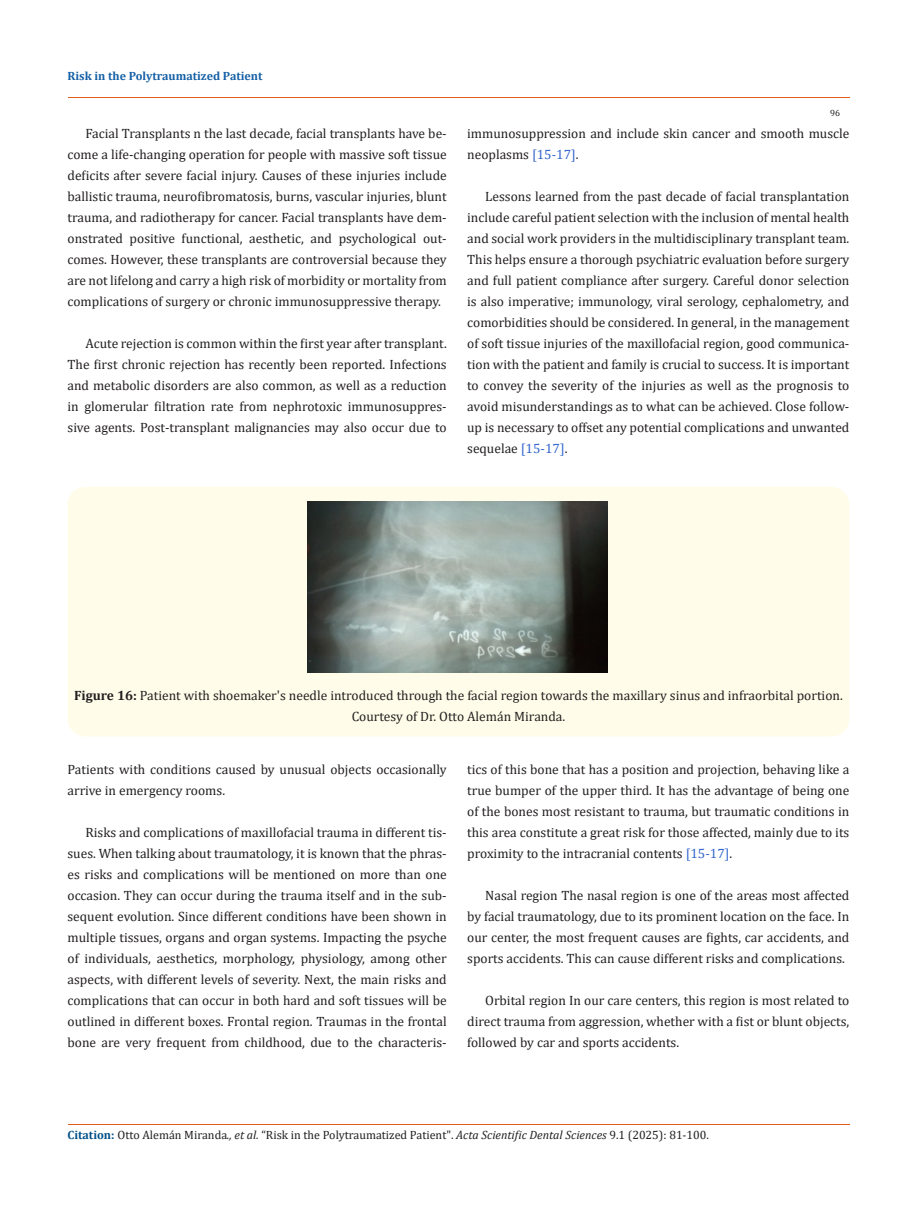
<style>
.page{position:relative;width:917px;height:1224px;background:#fff}
.page>*{position:absolute;margin:0;border:0;box-sizing:border-box;transform-origin:0 0}
.t1{font:13.5px/21px "Cambria";color:#231f20;text-align:justify}
.t2{font:12px "Cambria";color:#231f20}
.t3{font:700 12px "Cambria";color:#1560a6}
.t4{font:9px "Cambria";color:#231f20}
.s1{color:#36c}
.s2{font-weight:700}
.s3{font-weight:700;color:#035089}
.s4{font-style:italic}
</style>
<div class="page">
<hr style="left:68px;top:98px;width:781px;height:1px;background:#e05d1a">
<div style="left:67px;top:487px;width:782px;height:249px;background:#fffde9;border-radius:18px"></div>
<img style="left:307px;top:502px;width:300px;height:171px">
<hr style="left:68px;top:1124px;width:781px;height:1px;background:#e05d1a">
<p class="t3" style="left:68px;top:67px;width:196px">Risk in the Polytraumatized Patient</p>
<p class="t1" style="left:68px;top:122px;width:381px;text-indent:18px">Facial Transplants n the last decade, facial transplants have be&shy;come a life-changing operation for people with massive soft tissue deficits after severe facial injury. Causes of these injuries include ballistic trauma, neurofibromatosis, burns, vascular injuries, blunt trauma, and radiotherapy for cancer. Facial transplants have dem&shy;onstrated positive functional, aesthetic, and psychological out&shy;comes. However, these transplants are controversial because they are not lifelong and carry a high risk of morbidity or mortality from complications of surgery or chronic immunosuppressive therapy.</p>
<p class="t1" style="left:68px;top:332px;width:381px;text-indent:18px">Acute rejection is common within the first year after transplant.<br>The first chronic rejection has recently been reported. Infections and metabolic disorders are also common, as well as a reduction in glomerular filtration rate from nephrotoxic immunosuppres&shy;sive agents. Post-transplant malignancies may also occur due to</p>
<p class="t4" style="left:830px;top:108px;width:11px">96</p>
<p class="t1" style="left:467px;top:122px;width:384px">immunosuppression and include skin cancer and smooth muscle neoplasms <span class="s1">[15-17]</span>.</p>
<p class="t1" style="left:467px;top:185px;width:384px;text-indent:18px">Lessons learned from the past decade of facial transplantation include careful patient selection with the inclusion of mental health and social work providers in the multidisciplinary transplant team.<br>This helps ensure a thorough psychiatric evaluation before surgery and full patient compliance after surgery. Careful donor selection is also imperative; immunology, viral serology, cephalometry, and comorbidities should be considered. In general, in the management of soft tissue injuries of the maxillofacial region, good communica&shy;tion with the patient and family is crucial to success. It is important to convey the severity of the injuries as well as the prognosis to avoid misunderstandings as to what can be achieved. Close follow&shy;up is necessary to offset any potential complications and unwanted sequelae <span class="s1">[15-17]</span>.</p>
<p class="t1" style="left:74px;top:685px;width:770px;text-align:center"><span class="s2">Figure 16:</span> Patient with shoemaker's needle introduced through the facial region towards the maxillary sinus and infraorbital portion.<br>Courtesy of Dr. Otto Alemán Miranda.</p>
<p class="t1" style="left:67px;top:759px;width:381px">Patients with conditions caused by unusual objects occasionally arrive in emergency rooms.</p>
<p class="t1" style="left:67px;top:822px;width:381px;text-indent:18px">Risks and complications of maxillofacial trauma in different tis&shy;sues. When talking about traumatology, it is known that the phras&shy;es risks and complications will be mentioned on more than one occasion. They can occur during the trauma itself and in the sub&shy;sequent evolution. Since different conditions have been shown in multiple tissues, organs and organ systems. Impacting the psyche of individuals, aesthetics, morphology, physiology, among other aspects, with different levels of severity. Next, the main risks and complications that can occur in both hard and soft tissues will be outlined in different boxes. Frontal region. Traumas in the frontal bone are very frequent from childhood, due to the characteris-</p>
<p class="t1" style="left:467px;top:759px;width:384px">tics of this bone that has a position and projection, behaving like a true bumper of the upper third. It has the advantage of being one of the bones most resistant to trauma, but traumatic conditions in this area constitute a great risk for those affected, mainly due to its proximity to the intracranial contents <span class="s1">[15-17]</span>.</p>
<p class="t1" style="left:467px;top:885px;width:384px;text-indent:18px">Nasal region The nasal region is one of the areas most affected by facial traumatology, due to its prominent location on the face. In our center, the most frequent causes are fights, car accidents, and sports accidents. This can cause different risks and complications.</p>
<p class="t1" style="left:467px;top:990px;width:384px;text-indent:18px">Orbital region In our care centers, this region is most related to direct trauma from aggression, whether with a fist or blunt objects, followed by car and sports accidents.</p>
<p class="t2" style="left:67px;top:1128px;width:643px"><span class="s3">Citation:</span> Otto Alemán Miranda<span class="s4">., et al.</span> “Risk in the Polytraumatized Patient". <span class="s4">Acta Scientific Dental Sciences</span> 9.1 (2025): 81-100.</p>
</div>
